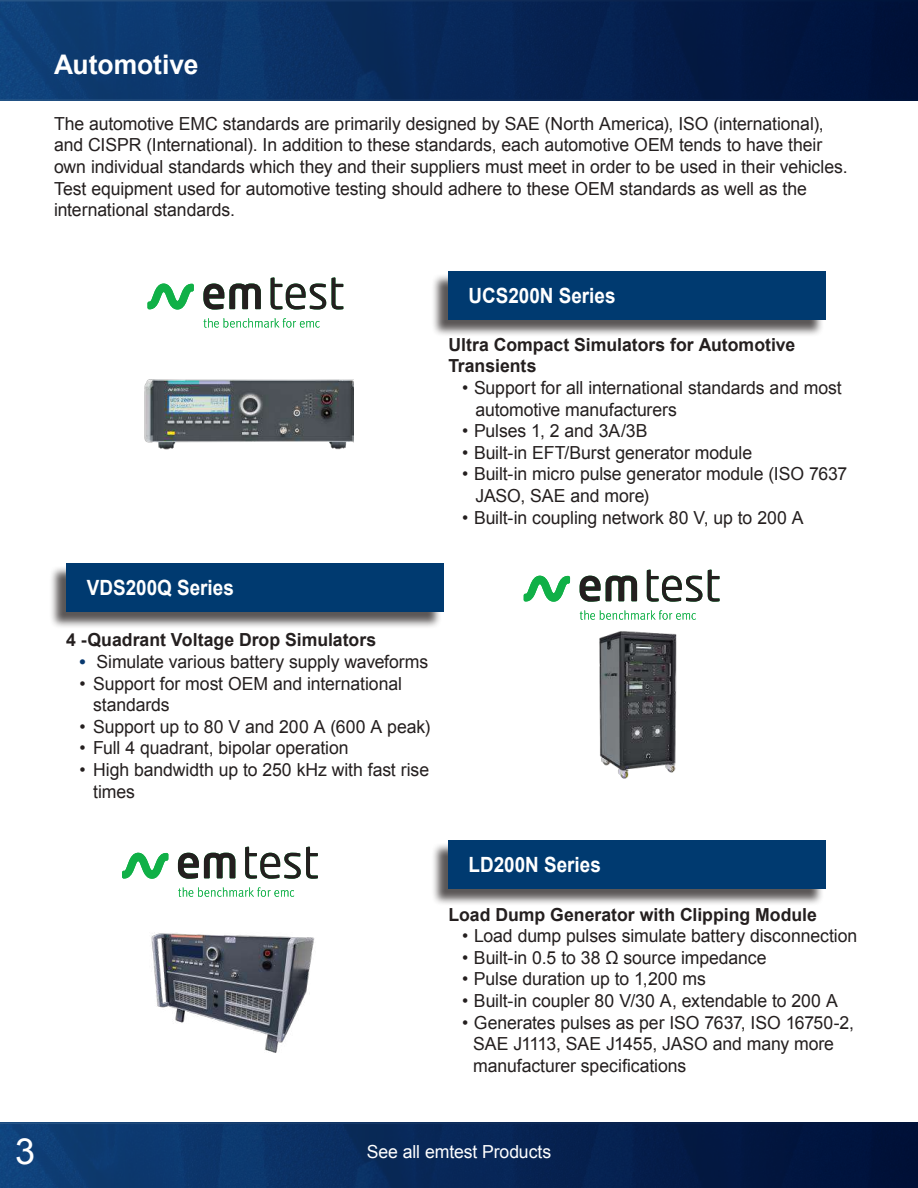
<style>
.page{position:relative;width:918px;height:1188px;background:#fff}
.page>*{position:absolute;margin:0;border:0;box-sizing:border-box;transform-origin:0 0}
.t1{font:36px "Arial";color:#fff}
.t2{font:700 27px "Arial";color:#fff}
.t3{font:700 21px "Arial";color:#fff;scale:.9 1}
.t4{font:18px/21.6px "Arial";letter-spacing:-.005em;color:#241f1f}
.t5{font:700 18px/21.6px "Arial";color:#241f1f}
.t6{font:18px "Arial";letter-spacing:-.005em;color:#fff}
.s1{font-weight:700;color:#08396f}
</style>
<div class="page">
<div style="left:0;top:1123px;width:918px;height:65px;background:linear-gradient(to right,#10417b,#000f36)"></div>
<div style="left:0;top:0;width:918px;height:101px;background:linear-gradient(to right,#10417b,#000f36)"></div>
<img style="left:144px;top:379px;width:210px;height:71px">
<img style="left:599px;top:631px;width:78px;height:148px">
<img style="left:151px;top:932px;width:164px;height:121px">
<svg style="left:147px;top:277px;width:196px;height:51px"></svg>
<svg style="left:524px;top:570px;width:196px;height:50px"></svg>
<svg style="left:122px;top:847px;width:196px;height:50px"></svg>
<div style="left:431px;top:273px;width:393px;height:64px;background:#241f1f;opacity:.75"></div>
<div style="left:448px;top:271px;width:378px;height:49px;background:#003a70"></div>
<div style="left:49px;top:565px;width:394px;height:64px;background:#241f1f;opacity:.75"></div>
<div style="left:66px;top:563px;width:378px;height:49px;background:#003a70"></div>
<div style="left:431px;top:842px;width:393px;height:64px;background:#241f1f;opacity:.75"></div>
<div style="left:448px;top:840px;width:378px;height:49px;background:#003a70"></div>
<h2 class="t2" style="left:54px;top:46px;width:146px">Automotive</h2>
<p class="t4" style="left:54px;top:113px;width:795px">The automotive EMC standards are primarily designed by SAE (North America), ISO (international), and CISPR (International). In addition to these standards, each automotive OEM tends to have their own individual standards which they and their suppliers must meet in order to be used in their vehicles.<br>Test equipment used for automotive testing should adhere to these OEM standards as well as the international standards.</p>
<h1 class="t1" style="left:15px;top:1128px;width:22px">3</h1>
<p class="t3" style="left:469px;top:282px;width:165px">UCS200N Series</p>
<p class="t5" style="left:448px;top:334px;width:348px">Ultra Compact Simulators for Automotive<br>Transients</p>
<p class="t4" style="left:476px;top:377px;width:368px;text-indent:-14px">• Support for all international standards and most automotive manufacturers</p>
<p class="t4" style="left:462px;top:420px;width:187px">• Pulses 1, 2 and 3A/3B</p>
<p class="t4" style="left:462px;top:442px;width:292px">• Built-in EFT/Burst generator module</p>
<p class="t4" style="left:476px;top:463px;width:373px;text-indent:-14px">• Built-in micro pulse generator module (ISO 7637<br>JASO, SAE and more)</p>
<p class="t4" style="left:462px;top:507px;width:343px">• Built-in coupling network 80 V, up to 200 A</p>
<p class="t3" style="left:87px;top:574px;width:165px">VDS200Q Series</p>
<p class="t5" style="left:66px;top:630px;width:312px">4 -Quadrant Voltage Drop Simulators</p>
<p class="t4" style="left:80px;top:651px;width:350px"><span class="s1">•</span> Simulate various battery supply waveforms</p>
<p class="t4" style="left:93px;top:673px;width:310px;text-indent:-14px">• Support for most OEM and international standards</p>
<p class="t4" style="left:80px;top:716px;width:352px">• Support up to 80 V and 200 A (600 A peak)</p>
<p class="t4" style="left:80px;top:737px;width:271px">• Full 4 quadrant, bipolar operation</p>
<p class="t4" style="left:93px;top:759px;width:338px;text-indent:-14px">• High bandwidth up to 250 kHz with fast rise times</p>
<p class="t3" style="left:469px;top:851px;width:149px">LD200N Series</p>
<p class="t5" style="left:448px;top:904px;width:370px">Load Dump Generator with Clipping Module</p>
<p class="t4" style="left:462px;top:925px;width:397px">• Load dump pulses simulate battery disconnection</p>
<p class="t4" style="left:462px;top:947px;width:306px">• Built-in 0.5 to 38 Ω source impedance</p>
<p class="t4" style="left:462px;top:968px;width:246px">• Pulse duration up to 1,200 ms</p>
<p class="t4" style="left:462px;top:990px;width:377px">• Built-in coupler 80 V/30 A, extendable to 200 A</p>
<p class="t4" style="left:473px;top:1012px;width:382px;text-indent:-11px">• Generates pulses as per ISO 7637, ISO 16750-2,<br>SAE J1113, SAE J1455, JASO and many more manufacturer specifications</p>
<p class="t6" style="left:367px;top:1139px;width:186px">See all emtest Products</p>
</div>
